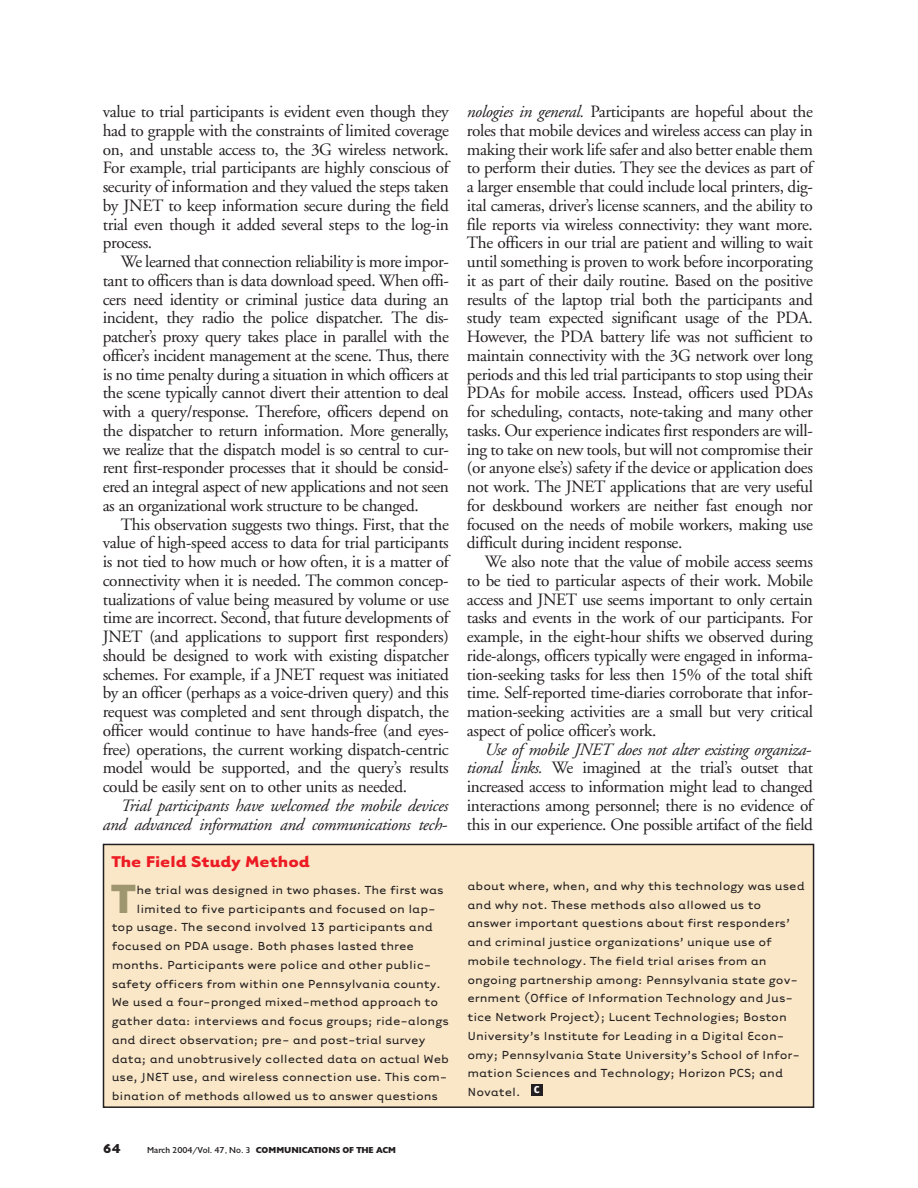
<style>
.page{position:relative;width:918px;height:1188px;background:#fff}
.page>*{position:absolute;margin:0;border:0;box-sizing:border-box;transform-origin:0 0}
.t1{font:700 47.1px "Tarzana Wide";color:#9e966e}
.t2{font:700 18px "Tarzana Wide";color:#ed1c24}
.t3{font:17.25px/18.8px "Adobe Garamond";letter-spacing:-.02em;color:#231f20;text-align:justify}
.t4{font:italic 17.25px/18.8px "Adobe Garamond";letter-spacing:-.02em;color:#231f20;text-align:right}
.t5{font:13.5px/18.8px "Tarzana Wide";letter-spacing:-.005em;color:#231f20}
.t6{font:900 13.5px "Gill";color:#231f20}
.t7{font:900 9px "Gill";color:#231f20}
.s1{font-style:italic}
.s2{font-weight:400}
</style>
<div class="page">
<div style="left:104px;top:844px;width:710px;height:263px;background:#f9e7c7"></div>
<div style="left:103px;top:844px;width:711px;height:264px;border:2px solid #231f20"></div>
<div style="left:531px;top:1084px;width:12px;height:12px;background:#231f20"></div>
<p class="t3" style="left:103px;top:104px;width:348px">value to trial participants is evident even though they had to grapple with the constraints of limited coverage on, and unstable access to, the 3G wireless network.<br>For example, trial participants are highly conscious of security of information and they valued the steps taken by JNET to keep information secure during the field trial even though it added several steps to the log-in process.</p>
<p class="t3" style="left:103px;top:254px;width:348px;text-indent:18px">We learned that connection reliability is more impor&shy;tant to officers than is data download speed. When offi&shy;cers need identity or criminal justice data during an incident, they radio the police dispatcher. The dis&shy;patcher’s proxy query takes place in parallel with the officer’s incident management at the scene. Thus, there is no time penalty during a situation in which officers at the scene typically cannot divert their attention to deal with a query/response. Therefore, officers depend on the dispatcher to return information. More generally, we realize that the dispatch model is so central to cur&shy;rent first-responder processes that it should be consid&shy;ered an integral aspect of new applications and not seen as an organizational work structure to be changed.</p>
<p class="t3" style="left:103px;top:516px;width:348px;text-indent:18px">This observation suggests two things. First, that the value of high-speed access to data for trial participants is not tied to how much or how often, it is a matter of connectivity when it is needed. The common concep&shy;tualizations of value being measured by volume or use time are incorrect. Second, that future developments of JNET (and applications to support first responders) should be designed to work with existing dispatcher schemes. For example, if a JNET request was initiated by an officer (perhaps as a voice-driven query) and this request was completed and sent through dispatch, the officer would continue to have hands-free (and eyes&shy;free) operations, the current working dispatch-centric model would be supported, and the query’s results could be easily sent on to other units as needed.</p>
<p class="t4" style="left:103px;top:798px;width:347px">Trial participants have welcomed the mobile devices and advanced information and communications tech-</p>
<p class="t2" style="left:112px;top:855px;width:200px">The Field Study Method</p>
<h1 class="t1" style="left:112px;top:882px;width:25px">T</h1>
<p class="t5" style="left:136px;top:880px;width:309px">he trial was designed in two phases. The first was</p>
<p class="t5" style="left:136px;top:899px;width:301px">limited to five participants and focused on lap-</p>
<p class="t5" style="left:112px;top:917px;width:323px">top usage. The second involved 13 participants and</p>
<p class="t5" style="left:112px;top:936px;width:304px">focused on PDA usage. Both phases lasted three</p>
<p class="t5" style="left:112px;top:955px;width:321px">months. Participants were police and other public-</p>
<p class="t5" style="left:112px;top:974px;width:331px">safety officers from within one Pennsylvania county.</p>
<p class="t5" style="left:112px;top:992px;width:328px">We used a four-pronged mixed-method approach to</p>
<p class="t5" style="left:112px;top:1011px;width:339px">gather data: interviews and focus groups; ride-alongs</p>
<p class="t5" style="left:112px;top:1030px;width:315px">and direct observation; pre- and post-trial survey</p>
<p class="t5" style="left:112px;top:1049px;width:339px">data; and unobtrusively collected data on actual Web</p>
<p class="t5" style="left:112px;top:1067px;width:337px">use, JNET use, and wireless connection use. This com-</p>
<p class="t5" style="left:112px;top:1086px;width:328px">bination of methods allowed us to answer questions</p>
<p class="t3" style="left:467px;top:104px;width:348px"><span class="s1">nologies in general.</span> Participants are hopeful about the roles that mobile devices and wireless access can play in making their work life safer and also better enable them to perform their duties. They see the devices as part of a larger ensemble that could include local printers, dig&shy;ital cameras, driver’s license scanners, and the ability to file reports via wireless connectivity: they want more.<br>The officers in our trial are patient and willing to wait until something is proven to work before incorporating it as part of their daily routine. Based on the positive results of the laptop trial both the participants and study team expected significant usage of the PDA.<br>However, the PDA battery life was not sufficient to maintain connectivity with the 3G network over long periods and this led trial participants to stop using their PDAs for mobile access. Instead, officers used PDAs for scheduling, contacts, note-taking and many other tasks. Our experience indicates first responders are will&shy;ing to take on new tools, but will not compromise their (or anyone else’s) safety if the device or application does not work. The JNET applications that are very useful for deskbound workers are neither fast enough nor focused on the needs of mobile workers, making use difficult during incident response.</p>
<p class="t3" style="left:467px;top:554px;width:348px;text-indent:18px">We also note that the value of mobile access seems to be tied to particular aspects of their work. Mobile access and JNET use seems important to only certain tasks and events in the work of our participants. For example, in the eight-hour shifts we observed during ride-alongs, officers typically were engaged in informa&shy;tion-seeking tasks for less then 15% of the total shift time. Self-reported time-diaries corroborate that infor&shy;mation-seeking activities are a small but very critical aspect of police officer’s work.</p>
<p class="t3" style="left:467px;top:741px;width:348px;text-indent:18px"><span class="s1">Use of mobile JNET does not alter existing organiza&shy;tional links.</span> We imagined at the trial’s outset that increased access to information might lead to changed interactions among personnel; there is no evidence of this in our experience. One possible artifact of the field</p>
<p class="t5" style="left:468px;top:876px;width:339px">about where, when, and why this technology was used and why not. These methods also allowed us to answer important questions about first responders’ and criminal justice organizations’ unique use of mobile technology. The field trial arises from an ongoing partnership among: Pennsylvania state gov&shy;ernment (Office of Information Technology and Jus&shy;tice Network Project); Lucent Technologies; Boston University’s Institute for Leading in a Digital Econ&shy;omy; Pennsylvania State University’s School of Infor&shy;mation Sciences and Technology; Horizon PCS; and Novatel. <sup>c</sup></p>
<p class="t6" style="left:103px;top:1144px;width:19px">64</p>
<p class="t7" style="left:147px;top:1147px;width:250px"><span class="s2">March 2004/Vol. 47, No. 3</span> COMMUNICATIONS OF THE ACM</p>
</div>
